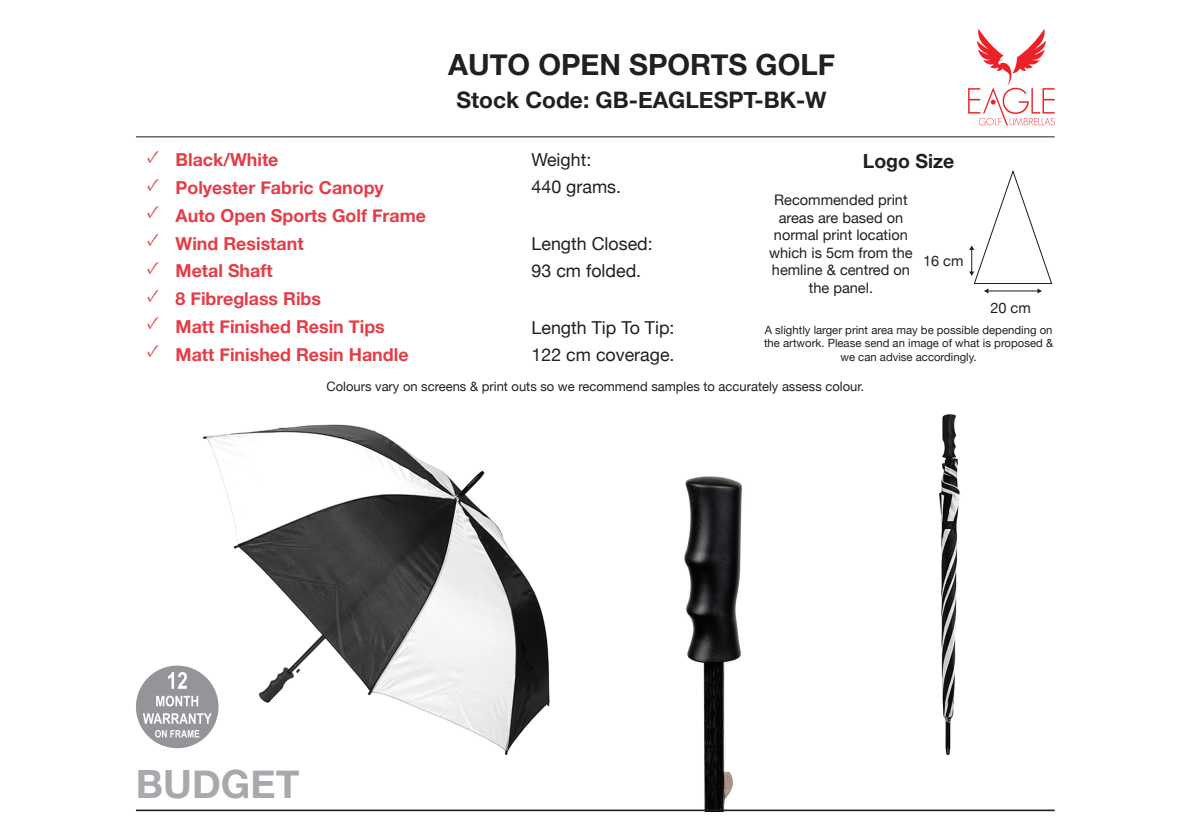
<style>
.page{position:relative;width:1191px;height:840px;background:#fff}
.page>*{position:absolute;margin:0;border:0;box-sizing:border-box;transform-origin:0 0}
.t1{font:700 38.8px "Helvetica Neue";color:#a8a9ad}
.t2{font:700 29.2px "Helvetica Neue";color:#231f20}
.t3{font:700 22.6px "Helvetica Neue";color:#231f20}
.t4{font:700 19.4px "Helvetica Neue";color:#231f20}
.t5{font:700 17.8px "Helvetica Neue";color:#e43d47}
.t6{font:17.8px/27.4px "Helvetica Neue";color:#231f20}
.t7{font:14.6px/17.4px "Helvetica Neue";color:#231f20;text-align:center}
.t8{font:13px "Helvetica Neue";color:#231f20}
.t9{font:11.4px/13.6px "Helvetica Neue";color:#231f20;text-align:center}
</style>
<div class="page">
<img style="left:684px;top:476px;width:58px;height:333px">
<img style="left:939px;top:414px;width:22px;height:341px">
<img style="left:184px;top:424px;width:366px;height:332px">
<div style="left:136px;top:665px;width:82px;height:82px;background:#939598;border-radius:50%"></div>
<svg style="left:155px;top:730px;width:44px;height:7px"></svg>
<svg style="left:143px;top:713px;width:69px;height:10px"></svg>
<svg style="left:156px;top:695px;width:42px;height:11px"></svg>
<svg style="left:168px;top:672px;width:19px;height:16px"></svg>
<hr style="left:136px;top:136px;width:918px;height:1px;background:#231f20">
<svg style="left:969px;top:171px;width:83px;height:122px"></svg>
<svg style="left:968px;top:29px;width:86px;height:96px"></svg>
<hr style="left:136px;top:809px;width:918px;height:1px;background:#231f20">
<h2 class="t2" style="left:448px;top:42px;width:388px">AUTO OPEN SPORTS GOLF</h2>
<p class="t3" style="left:456px;top:82px;width:372px">Stock Code: GB-EAGLESPT-BK-W</p>
<p class="t5" style="left:147px;top:146px;width:133px"><sup>✓</sup> Black/White</p>
<p class="t5" style="left:147px;top:174px;width:238px"><sup>✓</sup> Polyester Fabric Canopy</p>
<p class="t5" style="left:147px;top:201px;width:280px"><sup>✓</sup> Auto Open Sports Golf Frame</p>
<p class="t5" style="left:147px;top:229px;width:158px"><sup>✓</sup> Wind Resistant</p>
<p class="t5" style="left:147px;top:257px;width:127px"><sup>✓</sup> Metal Shaft</p>
<p class="t5" style="left:147px;top:284px;width:175px"><sup>✓</sup> 8 Fibreglass Ribs</p>
<p class="t5" style="left:147px;top:312px;width:239px"><sup>✓</sup> Matt Finished Resin Tips</p>
<p class="t5" style="left:147px;top:340px;width:263px"><sup>✓</sup> Matt Finished Resin Handle</p>
<p class="t6" style="left:531px;top:147px;width:91px">Weight:<br>440 grams.</p>
<p class="t6" style="left:531px;top:231px;width:123px">Length Closed:<br>93 cm folded.</p>
<p class="t4" style="left:863px;top:145px;width:93px">Logo Size</p>
<p class="t7" style="left:769px;top:192px;width:145px">Recommended print areas are based on normal print location which is 5cm from the hemline &amp; centred on the panel.</p>
<p class="t7" style="left:923px;top:253px;width:42px">16 cm</p>
<p class="t7" style="left:990px;top:299px;width:42px">20 cm</p>
<p class="t6" style="left:531px;top:314px;width:144px">Length Tip To Tip:<br>122 cm coverage.</p>
<p class="t9" style="left:764px;top:323px;width:290px">A slightly larger print area may be possible depending on the artwork. Please send an image of what is proposed &amp; we can advise accordingly.</p>
<p class="t8" style="left:326px;top:377px;width:539px">Colours vary on screens &amp; print outs so we recommend samples to accurately assess colour.</p>
<h1 class="t1" style="left:136px;top:753px;width:165px">BUDGET</h1>
</div>
